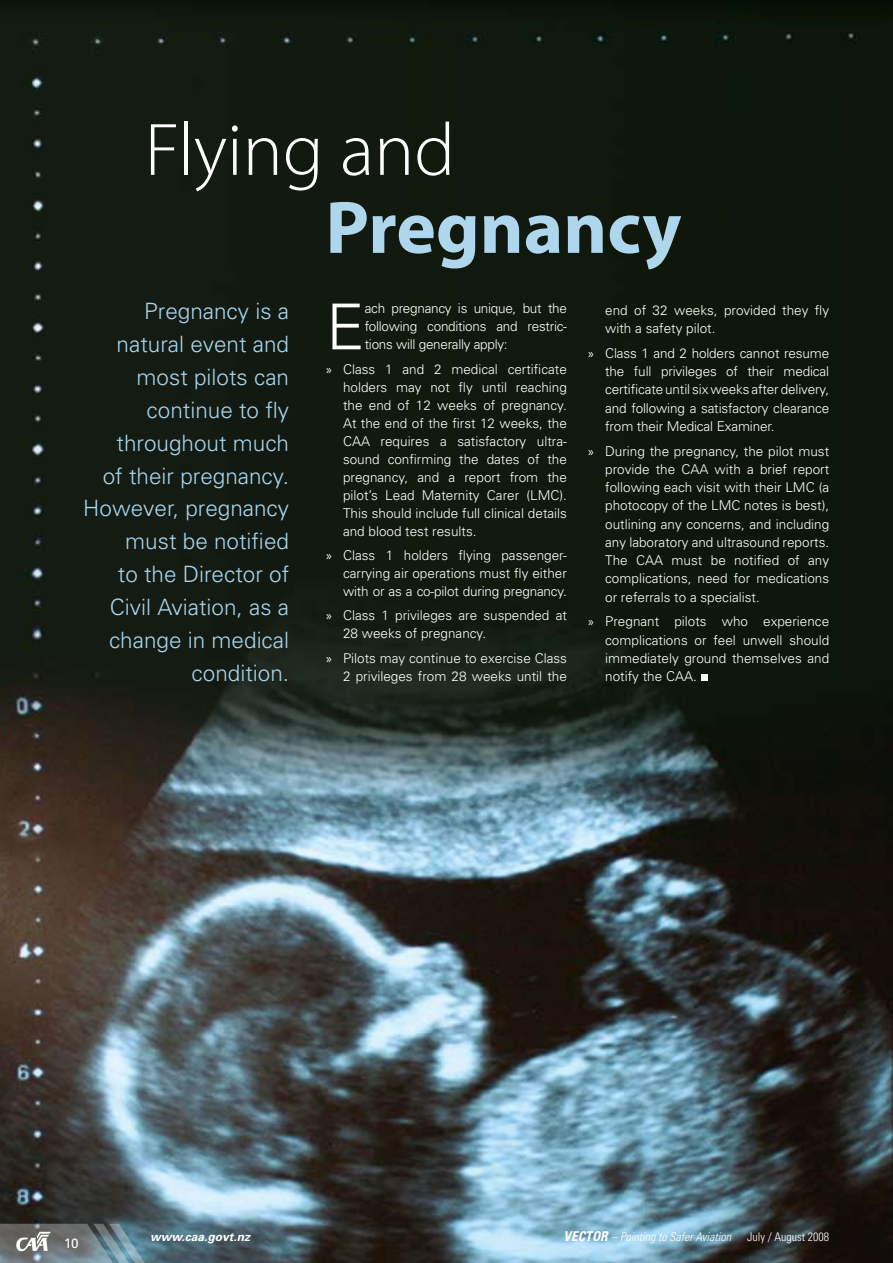
<style>
.page{position:relative;width:893px;height:1263px;background:#fff}
.page>*{position:absolute;margin:0;border:0;box-sizing:border-box;transform-origin:0 0}
.t1{font:300 75px "Myriad Pro";color:#fff}
.t2{font:700 75px "Myriad Pro";color:#aed7ed}
.t3{font:300 63.3px "Univers";color:#fff}
.t4{font:300 22.5px/32.8px "Univers";color:#a7d5eb;text-align:right}
.t5{font:300 13.5px/18.3px "Univers";color:#fff;text-align:justify}
.t6{font:13.5px "Univers";color:#fff}
.t7{font:italic 300 condensed 12px "Univers";color:#fff}
.t8{font:italic 700 12px "Univers";color:#fff}
.t9{font:300 condensed 12px "Univers";color:#fff}
.s1{font-family:"Myriad Pro";font-weight:400}
.s2{font-weight:700;font-size:13.5px}
</style>
<div class="page">
<img style="left:0;top:0;width:893px;height:1263px">
<div style="left:702px;top:674px;width:6px;height:7px;background:#fff"></div>
<svg style="left:0;top:1224px;width:153px;height:39px;background:#718086"></svg>
<h1 class="t1" style="left:145px;top:105px;width:312px">Flying and</h1>
<h1 class="t2" style="left:325px;top:186px;width:357px">Pregnancy</h1>
<h3 class="t4" style="left:83px;top:294px;width:207px">Pregnancy is a natural event and most pilots can continue to fly throughout much<br>of their pregnancy.<br>However, pregnancy must be notified<br>to the Director of<br>Civil Aviation, as a change in medical condition.</h3>
<p class="t5" style="left:605px;top:301px;width:225px">end of 32 weeks, provided they fly with a safety pilot.</p>
<h2 class="t3" style="left:326px;top:289px;width:40px">E</h2>
<p class="t5" style="left:365px;top:299px;width:204px">ach pregnancy is unique, but the following conditions and restric&shy;tions will generally apply:</p>
<p class="t5" style="left:343px;top:359px;width:225px;text-indent:-17px"><span class="s1">»</span> Class 1 and 2 medical certificate holders may not fly until reaching the end of 12 weeks of pregnancy.<br>At the end of the first 12 weeks, the CAA requires a satisfactory ultra&shy;sound confirming the dates of the pregnancy, and a report from the pilot’s Lead Maternity Carer (LMC).<br>This should include full clinical details and blood test results.</p>
<p class="t5" style="left:343px;top:546px;width:225px;text-indent:-17px"><span class="s1">»</span> Class 1 holders flying passenger&shy;carrying air operations must fly either with or as a co-pilot during pregnancy.</p>
<p class="t5" style="left:343px;top:606px;width:225px;text-indent:-17px"><span class="s1">»</span> Class 1 privileges are suspended at<br>28 weeks of pregnancy.</p>
<p class="t5" style="left:326px;top:649px;width:242px;text-align:right"><span class="s1">»</span> Pilots may continue to exercise Class<br>2 privileges from 28 weeks until the</p>
<p class="t5" style="left:605px;top:344px;width:225px;text-indent:-17px"><span class="s1">»</span> Class 1 and 2 holders cannot resume the full privileges of their medical certificate until six weeks after delivery, and following a satisfactory clearance from their Medical Examiner.</p>
<p class="t5" style="left:605px;top:441px;width:225px;text-indent:-17px"><span class="s1">»</span> During the pregnancy, the pilot must provide the CAA with a brief report following each visit with their LMC (a photocopy of the LMC notes is best), outlining any concerns, and including any laboratory and ultrasound reports.<br>The CAA must be notified of any complications, need for medications or referrals to a specialist.</p>
<p class="t5" style="left:605px;top:612px;width:225px;text-indent:-17px"><span class="s1">»</span> Pregnant pilots who experience complications or feel unwell should immediately ground themselves and notify the CAA.</p>
<p class="t6" style="left:64px;top:1235px;width:17px">10</p>
<p class="t8" style="left:150px;top:1229px;width:102px">www.caa.govt.nz</p>
<p class="t7" style="left:563px;top:1229px;width:169px"><span class="s2">VECTOR</span> – Pointing to Safer Aviation</p>
<p class="t9" style="left:747px;top:1229px;width:83px">July / August 2008</p>
</div>
